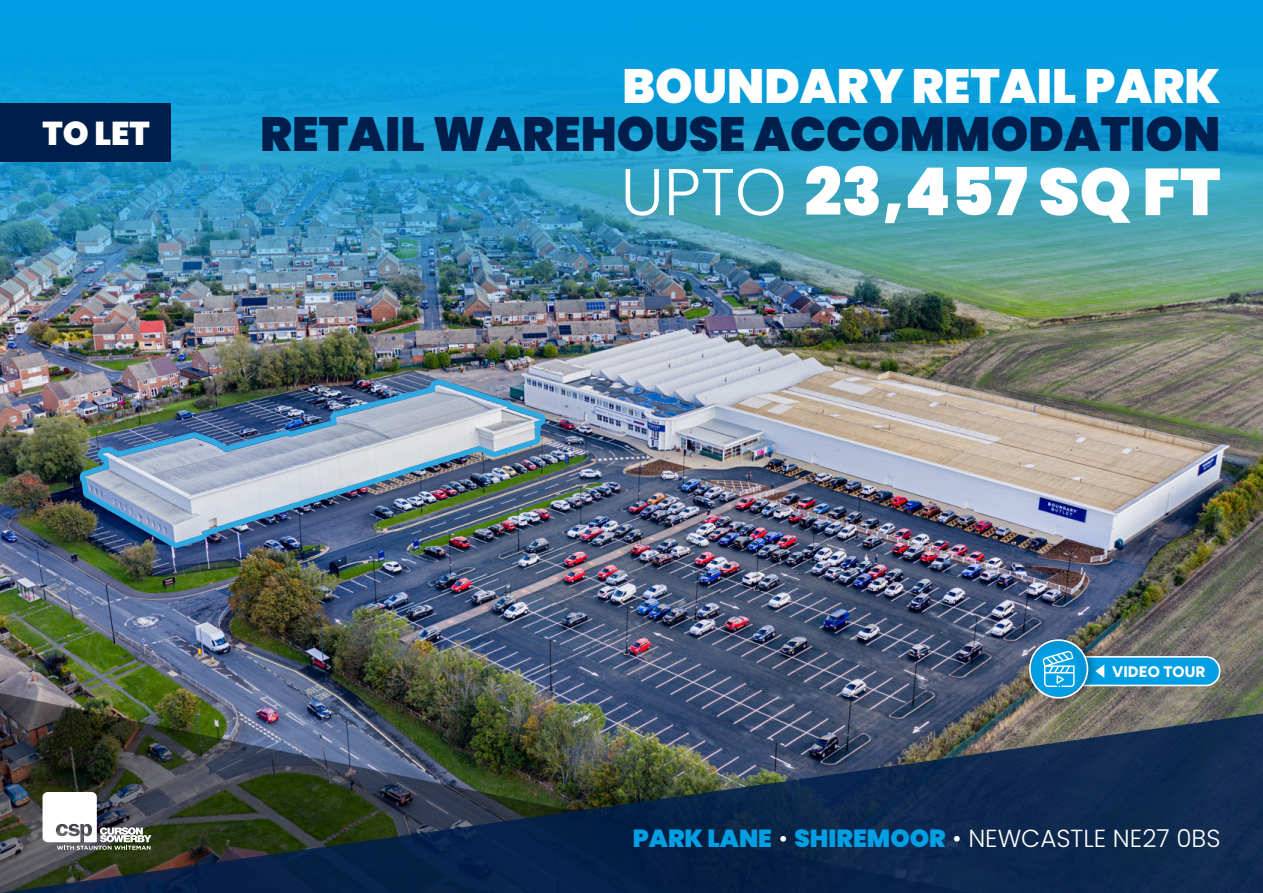
<style>
.page{position:relative;width:1263px;height:893px;background:#fff}
.page>*{position:absolute;margin:0;border:0;box-sizing:border-box;transform-origin:0 0}
.t1{font:900 66px "Poppins";color:#fff}
.t2{font:900 48.15px "Poppins";color:#001e4c}
.t3{font:900 48.15px "Poppins";color:#fff}
.t4{font:900 33px "Poppins";color:#fff}
.t5{font:300 24.75px "Poppins";color:#fff}
.t6{font:800 15.3px "Figtree";color:#fff}
.s1{font-weight:300}
.s2{font-weight:900;color:#009fe3}
</style>
<div class="page">
<img style="left:0;top:310px;width:1263px;height:403px">
<img style="left:80px;top:379px;width:466px;height:169px">
<img style="left:0;top:0;width:1263px;height:310px">
<img style="left:0;top:693px;width:972px;height:20px">
<img style="left:0;top:713px;width:1263px;height:180px">
<svg style="left:43px;top:792px;width:109px;height:58px"></svg>
<div style="left:0;top:103px;width:170px;height:59px;background:#001e4c"></div>
<div style="left:1030px;top:635px;width:69px;height:68px;background:#000;opacity:.25"></div>
<div style="left:1019px;top:638px;width:71px;height:71px;background:#000;opacity:.25"></div>
<div style="left:1029px;top:639px;width:59px;height:60px;border:2px solid #fff;border-radius:50%"></div>
<svg style="left:1043px;top:651px;width:179px;height:37px;background:#37a3d1"></svg>
<h3 class="t4" style="left:43px;top:114px;width:109px">TO LET</h3>
<h2 class="t3" style="left:623px;top:58px;width:599px">BOUNDARY RETAIL PARK</h2>
<h2 class="t2" style="left:260px;top:106px;width:962px">RETAIL WAREHOUSE ACCOMMODATION</h2>
<h1 class="t1" style="left:620px;top:154px;width:601px"><span class="s1">UPTO</span> 23,457 SQ FT</h1>
<p class="t6" style="left:1112px;top:662px;width:95px">VIDEO TOUR</p>
<p class="t5" style="left:633px;top:824px;width:589px"><span class="s2">PARK LANE</span> • <span class="s2">SHIREMOOR</span> • NEWCASTLE NE27 0BS</p>
</div>
